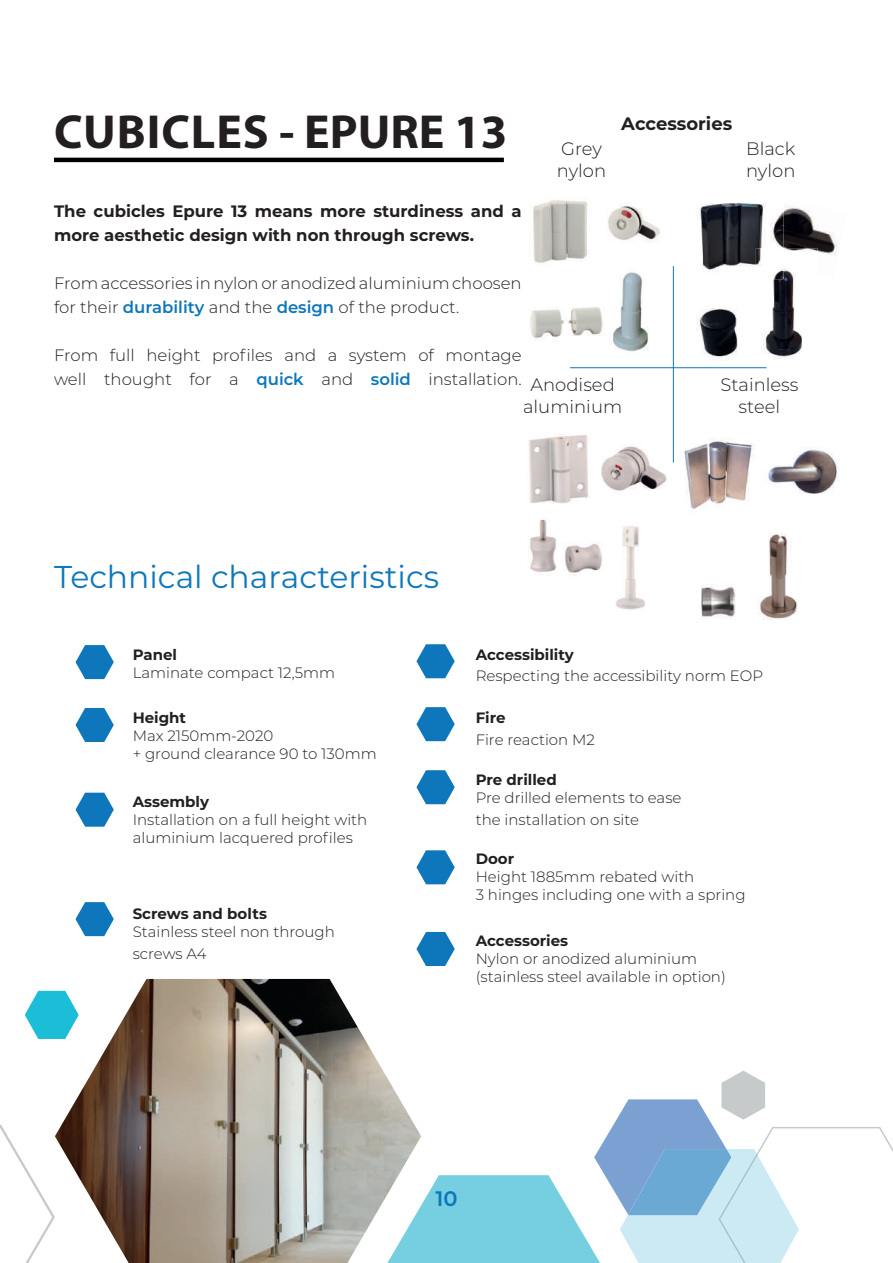
<style>
.page{position:relative;width:893px;height:1263px;background:#fff}
.page>*{position:absolute;margin:0;border:0;box-sizing:border-box;transform-origin:0 0}
.t1{font:700 48px "Myriad Pro";letter-spacing:.015em;color:#231f20}
.t2{font:31.5px "Montserrat";color:#0e77bb}
.t3{font:600 21px "Montserrat";color:#0e77bb}
.t4{font:300 18px/21.6px "Montserrat";color:#231f20}
.t5{font:700 18px "Montserrat";color:#231f20}
.t6{font:300 16.5px/24px "Montserrat";color:#231f20}
.t7{font:700 16.5px/24px "Montserrat";color:#231f20}
.t8{font:300 15px/18px "Montserrat";color:#231f20}
.t9{font:700 15px "Montserrat";color:#231f20}
.s1{font-weight:600;color:#0e77bb}
</style>
<div class="page">
<img style="left:55px;top:979px;width:332px;height:284px">
<svg style="left:25px;top:991px;width:54px;height:48px"></svg>
<svg style="left:76px;top:645px;width:38px;height:34px"></svg>
<svg style="left:76px;top:708px;width:38px;height:34px"></svg>
<svg style="left:76px;top:793px;width:38px;height:34px"></svg>
<svg style="left:76px;top:902px;width:38px;height:34px"></svg>
<svg style="left:416px;top:644px;width:39px;height:34px"></svg>
<svg style="left:416px;top:707px;width:39px;height:34px"></svg>
<svg style="left:416px;top:770px;width:39px;height:34px"></svg>
<svg style="left:416px;top:850px;width:39px;height:34px"></svg>
<svg style="left:416px;top:932px;width:39px;height:34px"></svg>
<svg style="left:387px;top:1070px;width:506px;height:193px"></svg>
<svg style="left:0;top:1124px;width:56px;height:139px"></svg>
<img style="left:533px;top:200px;width:55px;height:63px">
<img style="left:608px;top:205px;width:52px;height:37px">
<img style="left:530px;top:307px;width:73px;height:31px">
<img style="left:612px;top:272px;width:37px;height:80px">
<img style="left:528px;top:435px;width:57px;height:69px">
<img style="left:585px;top:426px;width:88px;height:72px">
<img style="left:616px;top:526px;width:29px;height:84px">
<img style="left:530px;top:518px;width:72px;height:58px">
<img style="left:770px;top:278px;width:32px;height:82px">
<img style="left:784px;top:206px;width:53px;height:72px">
<img style="left:784px;top:248px;width:33px;height:27px">
<img style="left:699px;top:203px;width:66px;height:69px">
<img style="left:756px;top:248px;width:28px;height:31px">
<img style="left:765px;top:203px;width:19px;height:45px">
<img style="left:761px;top:248px;width:23px;height:20px">
<img style="left:697px;top:308px;width:73px;height:52px">
<img style="left:758px;top:533px;width:40px;height:87px">
<img style="left:701px;top:586px;width:35px;height:33px">
<img style="left:684px;top:439px;width:71px;height:70px">
<img style="left:768px;top:449px;width:71px;height:45px">
<hr style="left:673px;top:266px;width:1px;height:197px;background:#0e77bb">
<hr style="left:570px;top:367px;width:196px;height:1px;background:#0e77bb">
<hr style="left:54px;top:158px;width:450px;height:4px;background:#000002">
<h1 class="t1" style="left:54px;top:100px;width:455px">CUBICLES - EPURE 13</h1>
<p class="t4" style="left:557px;top:137px;width:51px">Grey nylon</p>
<p class="t5" style="left:621px;top:110px;width:113px">Accessories</p>
<p class="t4" style="left:746px;top:137px;width:51px">Black nylon</p>
<p class="t7" style="left:54px;top:199px;width:469px">The cubicles Epure 13 means more sturdiness and a more aesthetic design with non through screws.</p>
<p class="t6" style="left:54px;top:271px;width:469px">From accessories in nylon or anodized aluminium choosen for their <span class="s1">durability</span> and the <span class="s1">design</span> of the product.</p>
<p class="t6" style="left:54px;top:343px;width:469px">From full height profiles and a system of montage well thought for a <span class="s1">quick</span> and <span class="s1">solid</span> installation.</p>
<p class="t4" style="left:523px;top:373px;width:101px;text-align:center">Anodised aluminium</p>
<p class="t4" style="left:720px;top:373px;width:80px;text-align:center">Stainless steel</p>
<h2 class="t2" style="left:54px;top:555px;width:387px">Technical characteristics</h2>
<p class="t9" style="left:133px;top:644px;width:46px">Panel</p>
<p class="t8" style="left:133px;top:663px;width:204px">Laminate compact 12,5mm</p>
<p class="t9" style="left:133px;top:707px;width:55px">Height</p>
<p class="t8" style="left:133px;top:726px;width:246px">Max 2150mm-2020<br>+ ground clearance 90 to 130mm</p>
<p class="t9" style="left:133px;top:791px;width:78px">Assembly</p>
<p class="t8" style="left:133px;top:811px;width:236px">Installation on a full height with aluminium lacquered profiles</p>
<p class="t9" style="left:133px;top:903px;width:136px">Screws and bolts</p>
<p class="t8" style="left:133px;top:920px;width:204px;line-height:21.6px">Stainless steel non through screws A4</p>
<p class="t9" style="left:476px;top:644px;width:100px">Accessibility</p>
<p class="t8" style="left:476px;top:667px;width:289px">Respecting the accessibility norm EOP</p>
<p class="t9" style="left:476px;top:707px;width:31px">Fire</p>
<p class="t8" style="left:476px;top:730px;width:121px">Fire reaction M2</p>
<p class="t9" style="left:476px;top:769px;width:83px">Pre drilled</p>
<p class="t8" style="left:476px;top:786px;width:207px;line-height:21.6px">Pre drilled elements to ease the installation on site</p>
<p class="t9" style="left:476px;top:848px;width:40px">Door</p>
<p class="t8" style="left:476px;top:867px;width:271px">Height 1885mm rebated with<br>3 hinges including one with a spring</p>
<p class="t9" style="left:476px;top:929px;width:94px">Accessories</p>
<p class="t8" style="left:476px;top:949px;width:252px">Nylon or anodized aluminium (stainless steel available in option)</p>
<h3 class="t3" style="left:435px;top:1183px;width:24px">10</h3>
</div>
